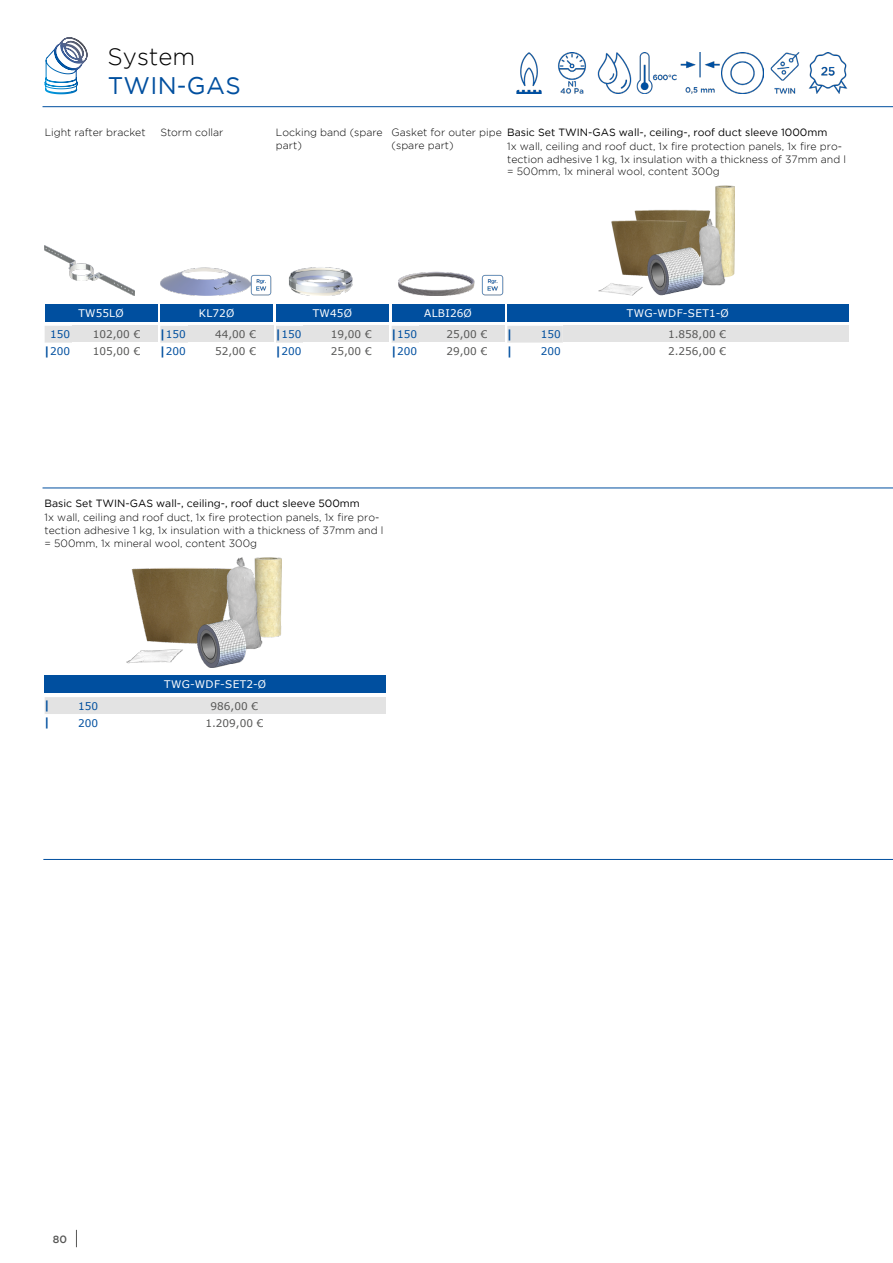
<style>
.page{position:relative;width:893px;height:1263px;background:#fff}
.page>*{position:absolute;margin:0;border:0;box-sizing:border-box;transform-origin:0 0}
.t1{font:24px "Gotham";letter-spacing:.015em;color:#004f9f}
.t2{font:300 24px "Gotham";color:#000}
.t3{font:700 12px "Gotham";color:#004f9f}
.t4{font:300 10.5px/12.6px "Gotham";color:#000}
.t5{font:10.5px "Gotham";color:#000}
.t6{font:10.5px "Verdana";color:#575756}
.t7{font:10.5px "Verdana";letter-spacing:.035em;color:#fff}
.t8{font:10.5px "Verdana";color:#004f9f}
.t9{font:500 10.5px "Gotham";color:#575756}
.s1{font-family:"Gotham";font-weight:700;font-size:12px}
</style>
<div class="page">
<hr style="left:43px;top:106px;width:850px;height:1px;background:#004f9f">
<hr style="left:43px;top:488px;width:850px;height:1px;background:#004f9f">
<hr style="left:43px;top:859px;width:850px;height:1px;background:#004f9f">
<svg style="left:76px;top:1230px;width:1px;height:17px"></svg>
<img style="left:770px;top:52px;width:78px;height:42px">
<img style="left:597px;top:52px;width:166px;height:42px">
<img style="left:516px;top:52px;width:70px;height:42px">
<svg style="left:44px;top:37px;width:44px;height:58px"></svg>
<div style="left:72px;top:326px;width:85px;height:17px;background:#e3e3e3"></div>
<svg style="left:45px;top:326px;width:27px;height:17px"></svg>
<div style="left:45px;top:304px;width:112px;height:17px;background:#004f9f"></div>
<img style="left:45px;top:246px;width:89px;height:50px">
<div style="left:188px;top:326px;width:85px;height:17px;background:#e3e3e3"></div>
<svg style="left:160px;top:326px;width:28px;height:17px"></svg>
<div style="left:160px;top:304px;width:113px;height:17px;background:#004f9f"></div>
<img style="left:160px;top:267px;width:90px;height:29px">
<img style="left:250px;top:274px;width:22px;height:22px">
<div style="left:304px;top:326px;width:85px;height:17px;background:#e3e3e3"></div>
<svg style="left:276px;top:326px;width:28px;height:17px"></svg>
<div style="left:276px;top:304px;width:113px;height:17px;background:#004f9f"></div>
<img style="left:288px;top:267px;width:65px;height:29px">
<div style="left:419px;top:326px;width:85px;height:17px;background:#e3e3e3"></div>
<svg style="left:392px;top:326px;width:27px;height:17px"></svg>
<div style="left:392px;top:304px;width:112px;height:17px;background:#004f9f"></div>
<img style="left:398px;top:271px;width:77px;height:25px">
<img style="left:482px;top:274px;width:21px;height:22px">
<div style="left:563px;top:326px;width:285px;height:17px;background:#e3e3e3"></div>
<svg style="left:507px;top:326px;width:56px;height:17px"></svg>
<div style="left:507px;top:304px;width:341px;height:17px;background:#004f9f"></div>
<img style="left:599px;top:186px;width:135px;height:110px">
<div style="left:100px;top:697px;width:286px;height:17px;background:#e3e3e3"></div>
<svg style="left:45px;top:697px;width:55px;height:17px"></svg>
<div style="left:45px;top:675px;width:341px;height:17px;background:#004f9f"></div>
<img style="left:127px;top:557px;width:154px;height:110px">
<h1 class="t2" style="left:108px;top:41px;width:89px">System</h1>
<h1 class="t1" style="left:108px;top:70px;width:135px">TWIN-GAS</h1>
<p class="t4" style="left:45px;top:126px;width:102px">Light rafter bracket</p>
<p class="t4" style="left:160px;top:126px;width:65px">Storm collar</p>
<p class="t4" style="left:276px;top:126px;width:108px">Locking band (spare part)</p>
<p class="t5" style="left:507px;top:126px;width:322px">Basic Set TWIN-GAS wall-, ceiling-, roof duct sleeve 1000mm</p>
<p class="t4" style="left:507px;top:140px;width:340px">1x wall, ceiling and roof duct, 1x fire protection panels, 1x fire pro&shy;tection adhesive 1 kg, 1x insulation with a thickness of 37mm and l = 500mm, 1x mineral wool, content 300g</p>
<p class="t4" style="left:392px;top:126px;width:112px">Gasket for outer pipe (spare part)</p>
<p class="t7" style="left:78px;top:306px;width:47px">TW55LØ</p>
<p class="t8" style="left:50px;top:327px;width:22px">150</p>
<p class="t6" style="left:93px;top:327px;width:49px">102,00 €</p>
<p class="t8" style="left:45px;top:344px;width:27px"><span class="s1">|</span>200</p>
<p class="t6" style="left:93px;top:344px;width:49px">105,00 €</p>
<p class="t7" style="left:199px;top:306px;width:37px">KL72Ø</p>
<p class="t8" style="left:161px;top:327px;width:27px"><span class="s1">|</span>150</p>
<p class="t6" style="left:215px;top:327px;width:42px">44,00 €</p>
<p class="t8" style="left:161px;top:344px;width:27px"><span class="s1">|</span>200</p>
<p class="t6" style="left:215px;top:344px;width:42px">52,00 €</p>
<p class="t7" style="left:313px;top:306px;width:41px">TW45Ø</p>
<p class="t8" style="left:276px;top:327px;width:27px"><span class="s1">|</span>150</p>
<p class="t6" style="left:331px;top:327px;width:42px">19,00 €</p>
<p class="t8" style="left:276px;top:344px;width:27px"><span class="s1">|</span>200</p>
<p class="t6" style="left:331px;top:344px;width:42px">25,00 €</p>
<p class="t7" style="left:424px;top:306px;width:49px">ALBI26Ø</p>
<p class="t8" style="left:392px;top:327px;width:27px"><span class="s1">|</span>150</p>
<p class="t6" style="left:446px;top:327px;width:42px">25,00 €</p>
<p class="t8" style="left:392px;top:344px;width:27px"><span class="s1">|</span>200</p>
<p class="t6" style="left:446px;top:344px;width:42px">29,00 €</p>
<p class="t7" style="left:627px;top:305px;width:103px">TWG-WDF-SET1-Ø</p>
<p class="t3" style="left:508px;top:327px;width:6px">|</p>
<p class="t8" style="left:541px;top:327px;width:22px">150</p>
<p class="t6" style="left:668px;top:327px;width:60px">1.858,00 €</p>
<p class="t3" style="left:508px;top:344px;width:6px">|</p>
<p class="t8" style="left:541px;top:344px;width:22px">200</p>
<p class="t6" style="left:668px;top:344px;width:60px">2.256,00 €</p>
<p class="t5" style="left:45px;top:497px;width:317px">Basic Set TWIN-GAS wall-, ceiling-, roof duct sleeve 500mm</p>
<p class="t4" style="left:45px;top:511px;width:340px">1x wall, ceiling and roof duct, 1x fire protection panels, 1x fire pro&shy;tection adhesive 1 kg, 1x insulation with a thickness of 37mm and l = 500mm, 1x mineral wool, content 300g</p>
<p class="t7" style="left:164px;top:677px;width:103px">TWG-WDF-SET2-Ø</p>
<p class="t3" style="left:45px;top:698px;width:6px">|</p>
<p class="t8" style="left:78px;top:699px;width:22px">150</p>
<p class="t6" style="left:211px;top:699px;width:49px">986,00 €</p>
<p class="t3" style="left:45px;top:715px;width:6px">|</p>
<p class="t8" style="left:78px;top:716px;width:22px">200</p>
<p class="t6" style="left:205px;top:716px;width:60px">1.209,00 €</p>
<p class="t9" style="left:53px;top:1232px;width:16px">80</p>
</div>
